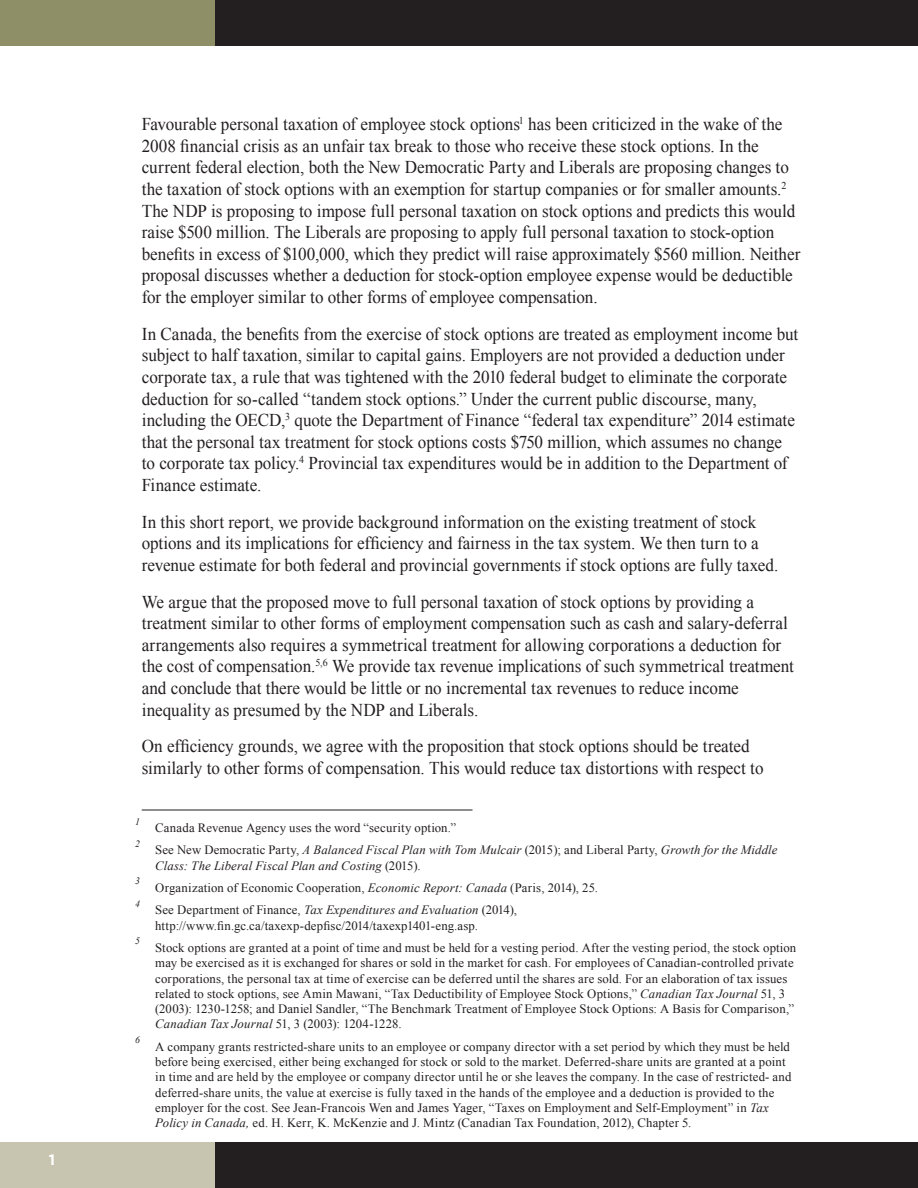
<style>
.page{position:relative;width:918px;height:1188px;background:#fff}
.page>*{position:absolute;margin:0;border:0;box-sizing:border-box;transform-origin:0 0}
.Body{font:18px/21.6px "Times New Roman";color:#231f20;scale:.95 1}
.Page_Numbers__gotham{font:700 15px "Gotham";color:#fff}
.Footnote{font:12.75px/15.3px "Times New Roman";letter-spacing:.01em;color:#231f20}
.Footnote-2{font:italic 12.75px/15.3px "Times New Roman";letter-spacing:.01em;color:#231f20}
.Footnote-3{font:italic 9.75px "Times New Roman";color:#231f20}
.s1{font-style:normal}
.s2{font-style:italic}
</style>
<div class="page">
<div style="left:0;top:1143px;width:215px;height:45px;background:#c7c5af"></div>
<div style="left:0;top:0;width:215px;height:45px;background:#8e8f66"></div>
<div style="left:215px;top:1143px;width:703px;height:45px;background:#231f20"></div>
<div style="left:215px;top:0;width:703px;height:45px;background:#231f20"></div>
<hr style="left:142px;top:810px;width:331px;height:1px;background:#231f20">
<p class="Page_Numbers__gotham" style="left:49px;top:1150px;width:8px">1</p>
<p class="Body" style="left:142px;top:113px;width:695px">Favourable personal taxation of employee stock options<sup>1</sup> has been criticized in the wake of the 2008 financial crisis as an unfair tax break to those who receive these stock options. In the current federal election, both the New Democratic Party and Liberals are proposing changes to the taxation of stock options with an exemption for startup companies or for smaller amounts.<sup>2<br></sup>The NDP is proposing to impose full personal taxation on stock options and predicts this would raise $500 million. The Liberals are proposing to apply full personal taxation to stock-option benefits in excess of $100,000, which they predict will raise approximately $560 million. Neither proposal discusses whether a deduction for stock-option employee expense would be deductible for the employer similar to other forms of employee compensation.</p>
<p class="Body" style="left:142px;top:323px;width:693px">In Canada, the benefits from the exercise of stock options are treated as employment income but subject to half taxation, similar to capital gains. Employers are not provided a deduction under corporate tax, a rule that was tightened with the 2010 federal budget to eliminate the corporate deduction for so-called “tandem stock options.” Under the current public discourse, many, including the OECD,<sup>3</sup> quote the Department of Finance “federal tax expenditure” 2014 estimate that the personal tax treatment for stock options costs $750 million, which assumes no change to corporate tax policy.<sup>4</sup> Provincial tax expenditures would be in addition to the Department of Finance estimate.</p>
<p class="Body" style="left:142px;top:511px;width:672px">In this short report, we provide background information on the existing treatment of stock options and its implications for efficiency and fairness in the tax system. We then turn to a revenue estimate for both federal and provincial governments if stock options are fully taxed.</p>
<p class="Body" style="left:142px;top:590px;width:688px">We argue that the proposed move to full personal taxation of stock options by providing a treatment similar to other forms of employment compensation such as cash and salary-deferral arrangements also requires a symmetrical treatment for allowing corporations a deduction for the cost of compensation.<sup>5,6</sup> We provide tax revenue implications of such symmetrical treatment and conclude that there would be little or no incremental tax revenues to reduce income inequality as presumed by the NDP and Liberals.</p>
<p class="Body" style="left:142px;top:735px;width:656px">On efficiency grounds, we agree with the proposition that stock options should be treated similarly to other forms of compensation. This would reduce tax distortions with respect to</p>
<p class="Footnote-3" style="left:135px;top:815px;width:6px">1</p>
<p class="Footnote" style="left:155px;top:820px;width:302px">Canada Revenue Agency uses the word “security option.”</p>
<p class="Footnote-3" style="left:135px;top:837px;width:6px">2</p>
<p class="Footnote-2" style="left:155px;top:842px;width:624px"><span class="s1">See New Democratic Party,</span> A Balanced Fiscal Plan with Tom Mulcair <span class="s1">(2015); and Liberal Party,</span> Growth for the Middle<br>Class: The Liberal Fiscal Plan and Costing <span class="s1">(2015).</span></p>
<p class="Footnote-3" style="left:135px;top:875px;width:6px">3</p>
<p class="Footnote" style="left:155px;top:880px;width:444px">Organization of Economic Cooperation, <span class="s2">Economic Report: Canada</span> (Paris, 2014), 25.</p>
<p class="Footnote-3" style="left:135px;top:897px;width:6px">4</p>
<p class="Footnote" style="left:155px;top:902px;width:363px">See Department of Finance, <span class="s2">Tax Expenditures and Evaluation</span> (2014), http://www.fin.gc.ca/taxexp-depfisc/2014/taxexp1401-eng.asp.</p>
<p class="Footnote-3" style="left:135px;top:934px;width:6px">5</p>
<p class="Footnote" style="left:155px;top:940px;width:643px">Stock options are granted at a point of time and must be held for a vesting period. After the vesting period, the stock option may be exercised as it is exchanged for shares or sold in the market for cash. For employees of Canadian-controlled private corporations, the personal tax at time of exercise can be deferred until the shares are sold. For an elaboration of tax issues related to stock options, see Amin Mawani, “Tax Deductibility of Employee Stock Options,” <span class="s2">Canadian Tax Journal</span> 51, 3 (2003): 1230-1258; and Daniel Sandler, “The Benchmark Treatment of Employee Stock Options: A Basis for Comparison,” <span class="s2">Canadian Tax Journal</span> 51, 3 (2003): 1204-1228.</p>
<p class="Footnote-3" style="left:135px;top:1033px;width:6px">6</p>
<p class="Footnote" style="left:155px;top:1039px;width:638px">A company grants restricted-share units to an employee or company director with a set period by which they must be held before being exercised, either being exchanged for stock or sold to the market. Deferred-share units are granted at a point in time and are held by the employee or company director until he or she leaves the company. In the case of restricted- and deferred-share units, the value at exercise is fully taxed in the hands of the employee and a deduction is provided to the employer for the cost. See Jean-Francois Wen and James Yager, “Taxes on Employment and Self-Employment” in <span class="s2">Tax Policy in Canada,</span> ed. H. Kerr, K. McKenzie and J. Mintz (Canadian Tax Foundation, 2012), Chapter 5.</p>
</div>
